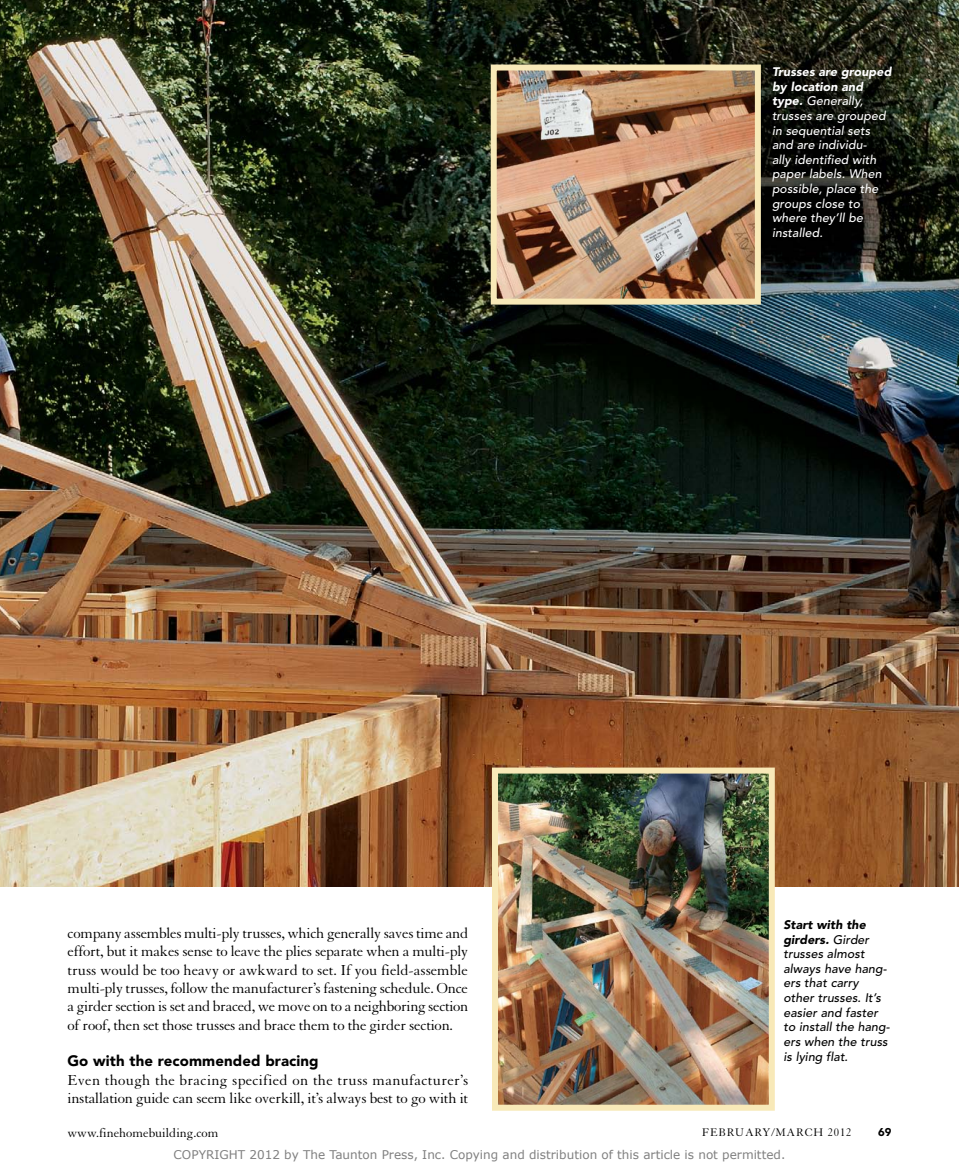
<style>
.page{position:relative;width:959px;height:1175px;background:#fff}
.page>*{position:absolute;margin:0;border:0;box-sizing:border-box;transform-origin:0 0}
.t1{font:15.75px/18.3px "Granjon LT Std";letter-spacing:-.015em;color:#000;text-align:justify}
.t2{font:900 15px "Avenir LT Std";letter-spacing:.005em;color:#000}
.t3{font:13.5px "Granjon LT Std";color:#000}
.t4{font:italic 500 12.3px/14.7px "Avenir LT Std";letter-spacing:.005em;color:#fff}
.t5{font:italic 500 12.3px/14.7px "Avenir LT Std";letter-spacing:.005em;color:#000}
.t6{font:12px "Verdana";color:#808080}
.t7{font:12px "Granjon LT Std";color:#000}
.t8{font:900 11.25px "Avenir LT Std";color:#000}
.s1{font-weight:900}
</style>
<div class="page">
<img style="left:0;top:0;width:958px;height:886px">
<img style="left:497px;top:71px;width:256px;height:226px">
<div style="left:490px;top:64px;width:270px;height:240px;border:6px solid #f8e9b8"></div>
<img style="left:499px;top:774px;width:268px;height:329px">
<div style="left:492px;top:767px;width:282px;height:343px;border:6px solid #f8e9b8"></div>
<p class="t1" style="left:68px;top:924px;width:402px">company assembles multi-ply trusses, which generally saves time and effort, but it makes sense to leave the plies separate when a multi-ply truss would be too heavy or awkward to set. If you field-assemble multi-ply trusses, follow the manufacturer’s fastening schedule. Once a girder section is set and braced, we move on to a neighboring section of roof, then set those trusses and brace them to the girder section.</p>
<p class="t2" style="left:68px;top:1052px;width:253px">Go with the recommended bracing</p>
<p class="t1" style="left:68px;top:1070px;width:402px">Even though the bracing specified on the truss manufacturer’s installation guide can seem like overkill, it’s always best to go with it</p>
<p class="t4" style="left:772px;top:65px;width:121px"><span class="s1">Trusses are grouped by location and type.</span> Generally, trusses are grouped in sequential sets and are individu-<br>ally identified with paper labels. When possible, place the groups close to where they’ll be installed.</p>
<p class="t5" style="left:783px;top:917px;width:108px"><span class="s1">Start with the girders.</span> Girder trusses almost always have hang&shy;ers that carry other trusses. It’s easier and faster to install the hang&shy;ers when the truss is lying flat.</p>
<p class="t3" style="left:68px;top:1125px;width:152px">www.finehomebuilding.com</p>
<p class="t7" style="left:702px;top:1126px;width:9px">feb</p>
<p class="t7" style="left:726px;top:1126px;width:126px">ruary/march 2012</p>
<p class="t8" style="left:878px;top:1125px;width:15px">69</p>
<p class="t6" style="left:174px;top:1146px;width:613px">COPYRIGHT 2012 by The Taunton Press, Inc. Copying and distribution of this article is not permitted.</p>
</div>
